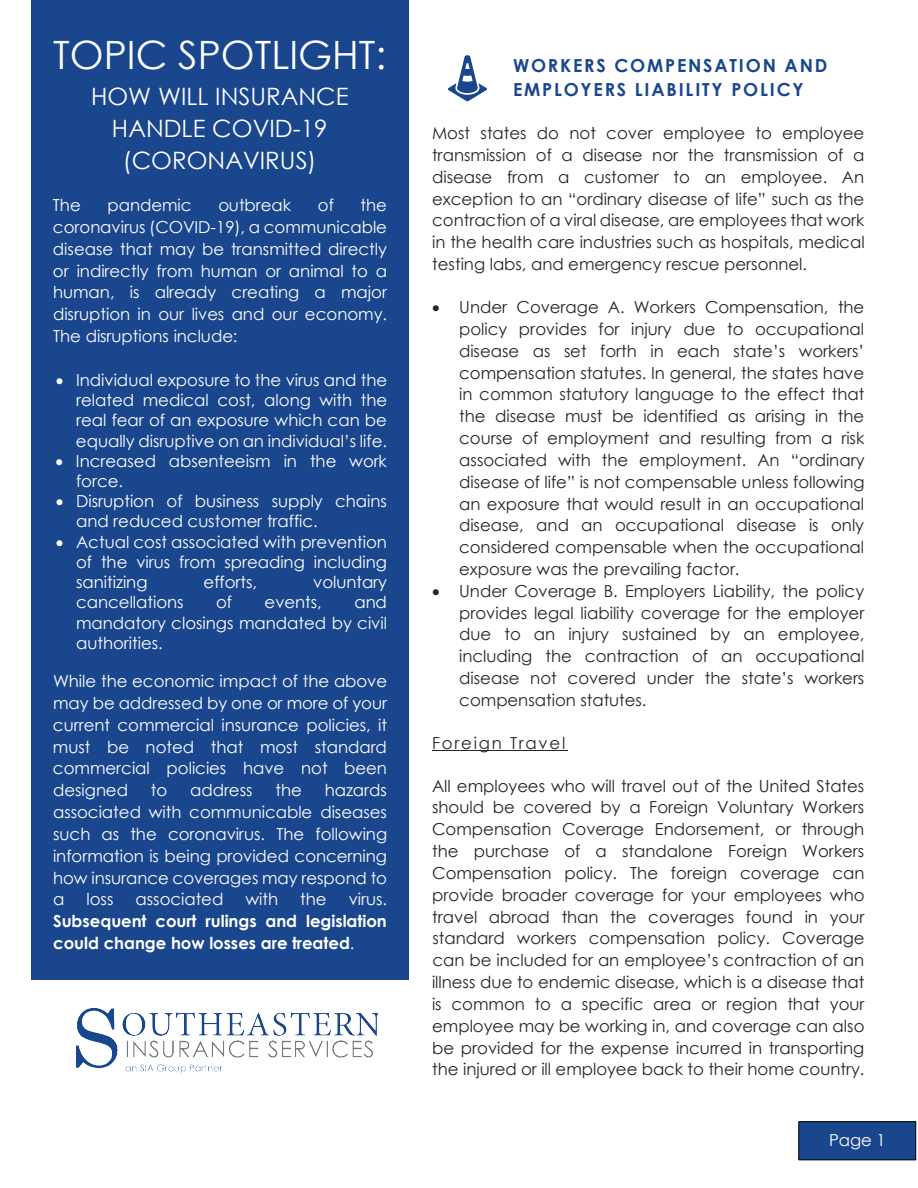
<style>
.page{position:relative;width:918px;height:1188px;background:#fff}
.page>*{position:absolute;margin:0;border:0;box-sizing:border-box;transform-origin:0 0}
.t1{font:39px "Century Gothic";color:#fff}
.t2{font:24px/31.8px "Century Gothic";color:#fff;text-align:center}
.t3{font:700 18px/23.7px "Century Gothic";letter-spacing:.1em;color:#1a468d}
.t4{font:16.5px/21.8px "Century Gothic";color:#262626;text-align:justify}
.t5{font:16.5px/21.9px "Century Gothic";color:#fff;text-align:justify}
.t6{font:700 16.5px/21.8px "Century Gothic";color:#fff}
.t7{font:16.5px "Century Gothic";letter-spacing:.11em;color:#262626}
.s1{font-weight:400}
</style>
<div class="page">
<svg style="left:448px;top:55px;width:39px;height:46px"></svg>
<hr style="left:432px;top:750px;width:135px;height:1px;background:#262626">
<div style="left:31px;top:0;width:378px;height:980px;background:#1a468d"></div>
<div style="left:798px;top:1121px;width:118px;height:39px;background:#1a468d;border:1px solid #000"></div>
<img style="left:76px;top:1008px;width:302px;height:65px">
<h1 class="t1" style="left:53px;top:28px;width:335px">TOPIC SPOTLIGHT:</h1>
<h2 class="t2" style="left:91px;top:81px;width:259px">HOW WILL INSURANCE<br>HANDLE COVID-19 (CORONAVIRUS)</h2>
<p class="t5" style="left:53px;top:194px;width:29px">The</p>
<p class="t5" style="left:107px;top:194px;width:86px">pandemic</p>
<p class="t5" style="left:218px;top:194px;width:74px">outbreak</p>
<p class="t5" style="left:318px;top:194px;width:18px">of</p>
<p class="t5" style="left:53px;top:194px;width:336px;text-indent:308px">the coronavirus (COVID-19), a communicable disease that may be transmitted directly or indirectly from human or animal to a human, is already creating a major disruption in our lives and our economy.<br>The disruptions include:</p>
<p class="t5" style="left:76px;top:369px;width:313px;line-height:20.2px;text-indent:-20px">• Individual exposure to the virus and the related medical cost, along with the real fear of an exposure which can be equally disruptive on an individual’s life.</p>
<p class="t5" style="left:76px;top:450px;width:312px;line-height:20.1px;text-indent:-20px">• Increased absenteeism in the work force.</p>
<p class="t5" style="left:76px;top:491px;width:312px;line-height:20.1px;text-indent:-20px">• Disruption of business supply chains and reduced customer traffic.</p>
<p class="t5" style="left:76px;top:531px;width:313px;line-height:20.1px;text-indent:-20px">• Actual cost associated with prevention of the virus from spreading including sanitizing</p>
<p class="t5" style="left:204px;top:571px;width:55px">efforts,</p>
<p class="t5" style="left:313px;top:571px;width:75px">voluntary</p>
<p class="t5" style="left:76px;top:591px;width:109px">cancellations</p>
<p class="t5" style="left:216px;top:591px;width:17px">of</p>
<p class="t5" style="left:265px;top:591px;width:59px">events,</p>
<p class="t5" style="left:76px;top:592px;width:312px;line-height:20.2px;text-indent:278px">and mandatory closings mandated by civil authorities.</p>
<p class="t5" style="left:53px;top:670px;width:336px">While the economic impact of the above may be addressed by one or more of your current commercial insurance policies, it must be noted that most standard commercial policies have not been designed</p>
<p class="t5" style="left:53px;top:779px;width:336px;text-indent:272px">hazards associated with communicable diseases such as the coronavirus. The following information is being provided concerning how insurance coverages may respond to a</p>
<p class="t5" style="left:151px;top:779px;width:18px">to</p>
<p class="t5" style="left:190px;top:779px;width:64px">address</p>
<p class="t5" style="left:276px;top:779px;width:28px">the</p>
<p class="t5" style="left:87px;top:888px;width:28px">loss</p>
<p class="t5" style="left:136px;top:888px;width:89px">associated</p>
<p class="t5" style="left:245px;top:888px;width:34px">with</p>
<p class="t5" style="left:300px;top:888px;width:28px">the</p>
<p class="t5" style="left:349px;top:888px;width:40px">virus.</p>
<p class="t6" style="left:53px;top:910px;width:335px">Subsequent court rulings and legislation could change how losses are treated<span class="s1">.</span></p>
<p class="t3" style="left:513px;top:53px;width:316px">WORKERS COMPENSATION AND<br>EMPLOYERS LIABILITY POLICY</p>
<p class="t4" style="left:432px;top:122px;width:434px">Most states do not cover employee to employee transmission of a disease nor the transmission of a disease from a customer to an employee. An exception to an “ordinary disease of life” such as the contraction of a viral disease, are employees that work in the health care industries such as hospitals, medical testing labs, and emergency rescue personnel.</p>
<p class="t4" style="left:459px;top:296px;width:407px;text-indent:-27px">• Under Coverage A. Workers Compensation, the policy provides for injury due to occupational disease as set forth in each state’s workers’ compensation statutes. In general, the states have in common statutory language to the effect that the disease must be identified as arising in the course of employment and resulting from a risk associated with the employment. An “ordinary disease of life” is not compensable unless following an exposure that would result in an occupational disease, and an occupational disease is only considered compensable when the occupational exposure was the prevailing factor.</p>
<p class="t4" style="left:459px;top:580px;width:407px;text-indent:-27px">• Under Coverage B. Employers Liability, the policy provides legal liability coverage for the employer due to an injury sustained by an employee, including the contraction of an occupational disease not covered under the state’s workers compensation statutes.</p>
<p class="t7" style="left:432px;top:731px;width:135px">Foreign Travel</p>
<p class="t4" style="left:432px;top:774px;width:434px">All employees who will travel out of the United States should be covered by a Foreign Voluntary Workers Compensation Coverage Endorsement, or through the purchase of a standalone Foreign Workers Compensation policy. The foreign coverage can provide broader coverage for your employees who travel abroad than the coverages found in your standard workers compensation policy. Coverage can be included for an employee’s contraction of an illness due to endemic disease, which is a disease that is common to a specific area or region that your employee may be working in, and coverage can also be provided for the expense incurred in transporting the injured or ill employee back to their home country.</p>
<p class="t5" style="left:829px;top:1129px;width:58px">Page 1</p>
</div>
